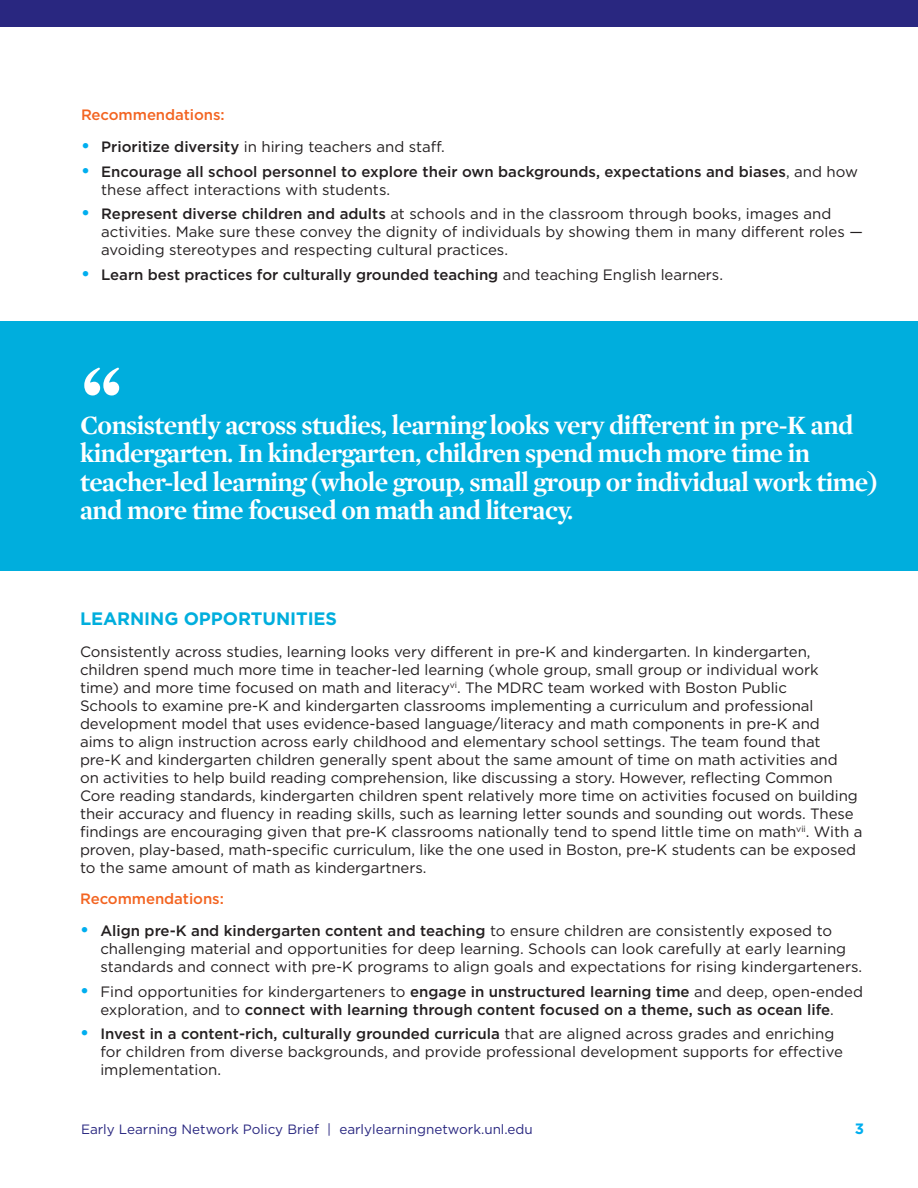
<style>
.page{position:relative;width:918px;height:1188px;background:#fff}
.page>*{position:absolute;margin:0;border:0;box-sizing:border-box;transform-origin:0 0}
.t1{font:700 109.5px "Mercury Display";color:#fff}
.t2{font:700 27px/28.5px "Mercury Display";letter-spacing:-.02em;color:#fff}
.t3{font:700 18px "Gotham";letter-spacing:-.005em;color:#00aedd}
.t4{font:15px/18px "Gotham";letter-spacing:-.005em;color:#231f20}
.t5{font:500 15px/18px "Gotham";color:#231f20}
.t6{font:500 15px "Gotham";letter-spacing:-.005em;color:#f36421}
.t7{font:700 15px "Gotham";color:#00aeef}
.t8{font:13.5px "Gotham";color:#292780}
.s1{font-weight:700;font-size:18px;color:#00aeef}
.s2{font-weight:500}
.s3{font-weight:400}
</style>
<div class="page">
<div style="left:0;top:0;width:918px;height:27px;background:#292780"></div>
<div style="left:0;top:321px;width:918px;height:249px;background:#00aedd"></div>
<p class="t6" style="left:81px;top:105px;width:145px">Recommendations:</p>
<p class="t4" style="left:81px;top:137px;width:365px"><span class="s1">•</span> <span class="s2">Prioritize diversity</span> in hiring teachers and staff.</p>
<p class="t5" style="left:101px;top:162px;width:758px;text-indent:-20px"><span class="s1">•</span> Encourage all school personnel to explore their own backgrounds, expectations and biases<span class="s3">, and how these affect interactions with students.</span></p>
<p class="t4" style="left:101px;top:205px;width:763px;text-indent:-20px"><span class="s1">•</span> <span class="s2">Represent diverse children and adults</span> at schools and in the classroom through books, images and activities. Make sure these convey the dignity of individuals by showing them in many different roles — avoiding stereotypes and respecting cultural practices.</p>
<p class="t5" style="left:81px;top:266px;width:644px"><span class="s1">•</span> Learn best practices for culturally grounded teaching <span class="s3">and teaching English learners.</span></p>
<p class="t1" style="left:81px;top:323px;width:44px">“</p>
<p class="t2" style="left:80px;top:409px;width:799px">Consistently across studies, learning looks very different in pre-K and kindergarten. In kindergarten, children spend much more time in teacher-led learning (whole group, small group or individual work time) and more time focused on math and literacy.</p>
<p class="t3" style="left:80px;top:607px;width:259px">LEARNING OPPORTUNITIES</p>
<p class="t4" style="left:80px;top:642px;width:784px">Consistently across studies, learning looks very different in pre-K and kindergarten. In kindergarten, children spend much more time in teacher-led learning (whole group, small group or individual work<br>time) and more time focused on math and literacy<sup>vi</sup>. The MDRC team worked with Boston Public<br>Schools to examine pre-K and kindergarten classrooms implementing a curriculum and professional development model that uses evidence-based language/literacy and math components in pre-K and<br>aims to align instruction across early childhood and elementary school settings. The team found that pre-K and kindergarten children generally spent about the same amount of time on math activities and<br>on activities to help build reading comprehension, like discussing a story. However, reflecting Common Core reading standards, kindergarten children spent relatively more time on activities focused on building their accuracy and fluency in reading skills, such as learning letter sounds and sounding out words. These findings are encouraging given that pre-K classrooms nationally tend to spend little time on math<sup>vii</sup>. With a proven, play-based, math-specific curriculum, like the one used in Boston, pre-K students can be exposed to the same amount of math as kindergartners.</p>
<p class="t6" style="left:80px;top:889px;width:145px">Recommendations:</p>
<p class="t4" style="left:100px;top:921px;width:763px;text-indent:-20px"><span class="s1">•</span> <span class="s2">Align pre-K and kindergarten content and teaching</span> to ensure children are consistently exposed to challenging material and opportunities for deep learning. Schools can look carefully at early learning standards and connect with pre-K programs to align goals and expectations for rising kindergarteners.</p>
<p class="t5" style="left:80px;top:982px;width:784px;text-align:center"><span class="s1">•</span> <span class="s3">Find opportunities for kindergarteners to</span> engage in unstructured learning time <span class="s3">and deep, open-ended exploration, and to</span> connect with learning through content focused on a theme, such as ocean life<span class="s3">.</span></p>
<p class="t4" style="left:100px;top:1025px;width:744px;text-indent:-20px"><span class="s1">•</span> <span class="s2">Invest in a content-rich, culturally grounded curricula</span> that are aligned across grades and enriching for children from diverse backgrounds, and provide professional development supports for effective implementation.</p>
<p class="t8" style="left:81px;top:1121px;width:453px">Early Learning Network Policy Brief | earlylearningnetwork.unl.edu</p>
<p class="t7" style="left:855px;top:1119px;width:11px">3</p>
</div>
